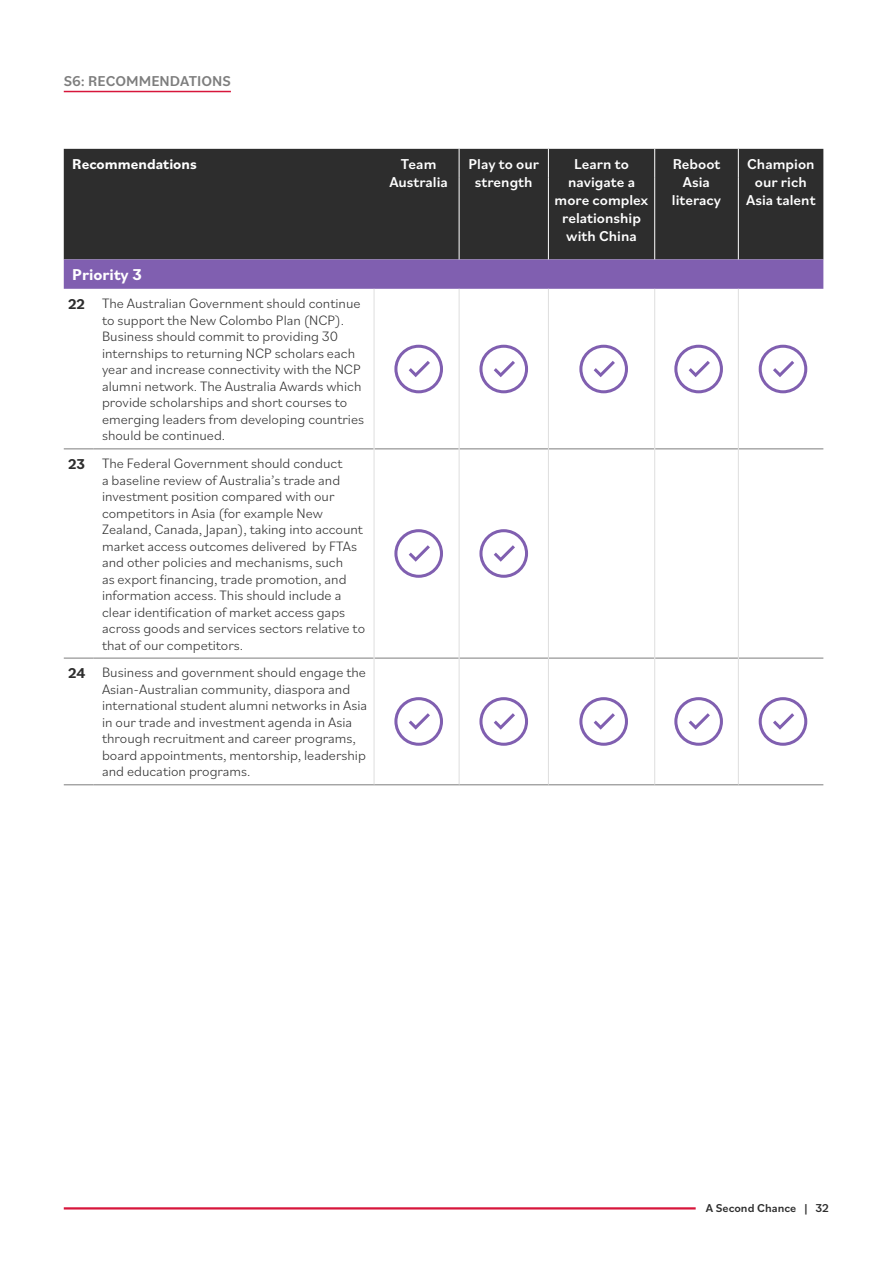
<style>
.page{position:relative;width:893px;height:1263px;background:#fff}
.page>*{position:absolute;margin:0;border:0;box-sizing:border-box;transform-origin:0 0}
.t1{font:700 16.5px "Bilo";color:#fff}
.t2{font:500 15px/18px "Bilo";color:#fff;text-align:center}
.t3{font:500 15px "Bilo";color:#7d7d7d}
.t4{font:700 15px "Bilo";color:#fff}
.t5{font:300 14.25px/16.5px "Bilo";color:#2d2d2d}
.t6{font:500 12px "Bilo";color:#2d2d2d}
.s1{font-weight:700;font-size:15px}
</style>
<div class="page">
<div style="left:64px;top:149px;width:759px;height:110px;background:#2d2d2d"></div>
<div style="left:64px;top:259px;width:759px;height:30px;background:#805fb0"></div>
<svg style="left:459px;top:149px;width:1px;height:28px"></svg>
<svg style="left:548px;top:149px;width:1px;height:28px"></svg>
<svg style="left:654px;top:149px;width:1px;height:28px"></svg>
<svg style="left:738px;top:149px;width:1px;height:28px"></svg>
<hr style="left:459px;top:177px;width:1px;height:82px;background:#fff">
<hr style="left:548px;top:177px;width:1px;height:82px;background:#fff">
<hr style="left:654px;top:177px;width:1px;height:82px;background:#fff">
<hr style="left:738px;top:177px;width:1px;height:82px;background:#fff">
<hr style="left:64px;top:448px;width:30px;height:1px;background:#7d7d7d">
<hr style="left:94px;top:448px;width:280px;height:1px;background:#7d7d7d">
<hr style="left:374px;top:448px;width:85px;height:1px;background:#7d7d7d">
<hr style="left:459px;top:448px;width:89px;height:1px;background:#7d7d7d">
<hr style="left:549px;top:448px;width:105px;height:1px;background:#7d7d7d">
<hr style="left:655px;top:448px;width:83px;height:1px;background:#7d7d7d">
<hr style="left:739px;top:448px;width:84px;height:1px;background:#7d7d7d">
<hr style="left:64px;top:658px;width:30px;height:1px;background:#7d7d7d">
<hr style="left:94px;top:658px;width:280px;height:1px;background:#7d7d7d">
<hr style="left:374px;top:658px;width:85px;height:1px;background:#7d7d7d">
<hr style="left:459px;top:658px;width:89px;height:1px;background:#7d7d7d">
<hr style="left:549px;top:658px;width:105px;height:1px;background:#7d7d7d">
<hr style="left:655px;top:658px;width:83px;height:1px;background:#7d7d7d">
<hr style="left:739px;top:658px;width:84px;height:1px;background:#7d7d7d">
<hr style="left:64px;top:784px;width:30px;height:1px;background:#7d7d7d">
<hr style="left:94px;top:784px;width:280px;height:1px;background:#7d7d7d">
<hr style="left:374px;top:784px;width:85px;height:1px;background:#7d7d7d">
<hr style="left:459px;top:784px;width:89px;height:1px;background:#7d7d7d">
<hr style="left:548px;top:784px;width:107px;height:1px;background:#7d7d7d">
<hr style="left:655px;top:784px;width:83px;height:1px;background:#7d7d7d">
<hr style="left:738px;top:784px;width:85px;height:1px;background:#7d7d7d">
<hr style="left:374px;top:289px;width:1px;height:160px;background:#dedede">
<hr style="left:459px;top:289px;width:1px;height:160px;background:#dedede">
<hr style="left:548px;top:289px;width:1px;height:160px;background:#dedede">
<hr style="left:654px;top:289px;width:1px;height:160px;background:#dedede">
<hr style="left:738px;top:289px;width:1px;height:160px;background:#dedede">
<hr style="left:374px;top:449px;width:1px;height:209px;background:#dedede">
<hr style="left:459px;top:449px;width:1px;height:209px;background:#dedede">
<hr style="left:548px;top:449px;width:1px;height:209px;background:#dedede">
<hr style="left:654px;top:449px;width:1px;height:209px;background:#dedede">
<hr style="left:738px;top:449px;width:1px;height:209px;background:#dedede">
<hr style="left:374px;top:658px;width:1px;height:126px;background:#dedede">
<hr style="left:459px;top:658px;width:1px;height:126px;background:#dedede">
<hr style="left:548px;top:658px;width:1px;height:126px;background:#dedede">
<hr style="left:654px;top:658px;width:1px;height:126px;background:#dedede">
<hr style="left:738px;top:658px;width:1px;height:126px;background:#dedede">
<svg style="left:394px;top:345px;width:49px;height:48px"></svg>
<svg style="left:479px;top:345px;width:49px;height:48px"></svg>
<svg style="left:579px;top:345px;width:49px;height:48px"></svg>
<svg style="left:674px;top:345px;width:49px;height:48px"></svg>
<svg style="left:759px;top:345px;width:48px;height:48px"></svg>
<svg style="left:394px;top:529px;width:49px;height:49px"></svg>
<svg style="left:479px;top:529px;width:49px;height:49px"></svg>
<svg style="left:394px;top:697px;width:49px;height:49px"></svg>
<svg style="left:479px;top:697px;width:49px;height:49px"></svg>
<svg style="left:579px;top:697px;width:49px;height:49px"></svg>
<svg style="left:674px;top:697px;width:49px;height:49px"></svg>
<svg style="left:759px;top:697px;width:48px;height:49px"></svg>
<hr style="left:64px;top:91px;width:167px;height:1px;background:#d7163b">
<hr style="left:64px;top:1207px;width:632px;height:2px;background:#d7163b">
<p class="t3" style="left:64px;top:70px;width:169px">S6: RECOMMENDATIONS</p>
<p class="t4" style="left:72px;top:153px;width:126px">Recommendations</p>
<p class="t2" style="left:389px;top:154px;width:60px">Team<br>Australia</p>
<p class="t2" style="left:469px;top:154px;width:72px">Play to our strength</p>
<p class="t2" style="left:555px;top:154px;width:95px">Learn to navigate a more complex relationship with China</p>
<p class="t2" style="left:672px;top:154px;width:51px">Reboot<br>Asia literacy</p>
<p class="t2" style="left:746px;top:154px;width:71px">Champion our rich<br>Asia talent</p>
<p class="t1" style="left:72px;top:263px;width:71px">Priority 3</p>
<p class="t5" style="left:102px;top:295px;width:264px;text-indent:-34px"><span class="s1">22</span> The Australian Government should continue to support the New Colombo Plan (NCP).<br>Business should commit to providing 30 internships to returning NCP scholars each year and increase connectivity with the NCP alumni network. The Australia Awards which provide scholarships and short courses to emerging leaders from developing countries should be continued.</p>
<p class="t5" style="left:102px;top:454px;width:265px;text-indent:-34px"><span class="s1">23</span> The Federal Government should conduct<br>a baseline review of Australia’s trade and investment position compared with our competitors in Asia (for example New Zealand, Canada, Japan), taking into account market access outcomes delivered by FTAs and other policies and mechanisms, such<br>as export financing, trade promotion, and information access. This should include a clear identification of market access gaps across goods and services sectors relative to that of our competitors.</p>
<p class="t5" style="left:102px;top:664px;width:267px;text-indent:-34px"><span class="s1">24</span> Business and government should engage the Asian-Australian community, diaspora and international student alumni networks in Asia in our trade and investment agenda in Asia through recruitment and career programs, board appointments, mentorship, leadership and education programs.</p>
<p class="t6" style="left:706px;top:1200px;width:125px">A Second Chance | 32</p>
</div>
